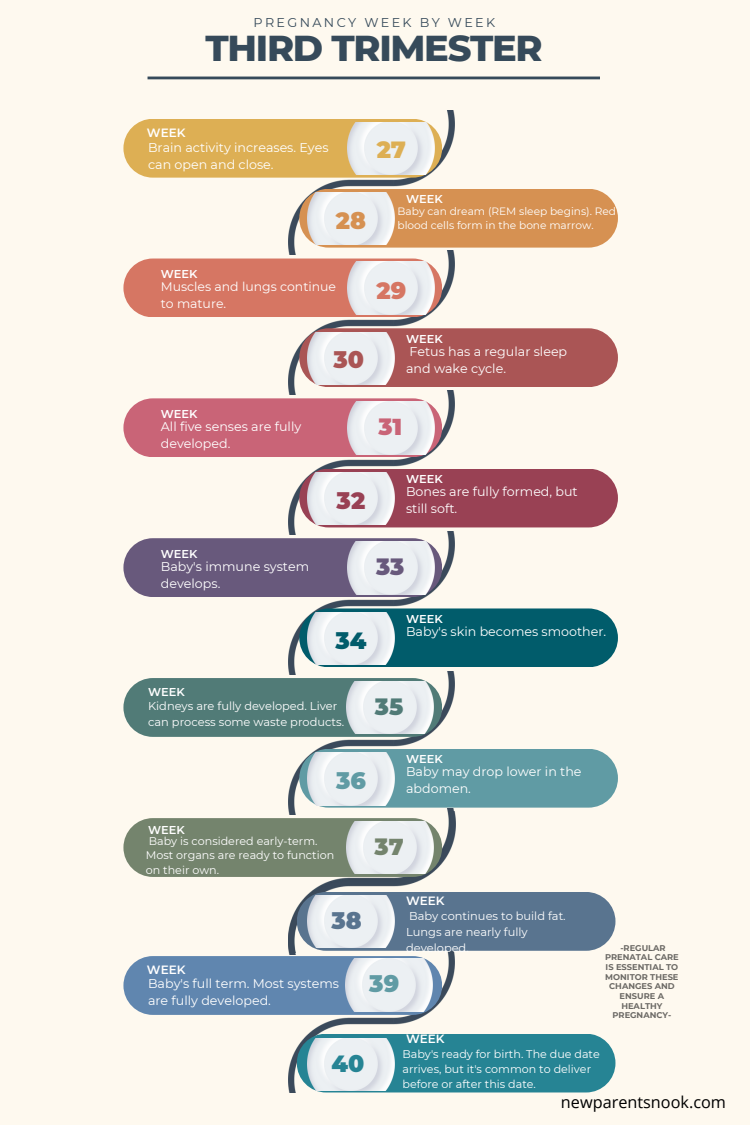
<style>
.page{position:relative;width:750px;height:1125px;background:#fef9ef}
.page>*{position:absolute;margin:0;border:0;box-sizing:border-box;transform-origin:0 0}
.t1{font:800 36.75px "Montserrat";letter-spacing:-.035em;color:#364a5a}
.t2{font:900 23.38px "Montserrat";color:#609ba4}
.t3{font:900 23.38px "Montserrat";color:#d67663}
.t4{font:900 23.38px "Montserrat";color:#ddaf54}
.t5{font:900 23.38px "Montserrat";color:#d69152}
.t6{font:900 23.38px "Montserrat";color:#a55}
.t7{font:900 23.38px "Montserrat";color:#994154}
.t8{font:900 23.38px "Montserrat";color:#015c6b}
.t9{font:900 23.38px "Montserrat";color:#59748f}
.t10{font:900 23.38px "Montserrat";color:#268494}
.t11{font:900 23px "Montserrat";color:#c96477}
.t12{font:900 23px "Montserrat";color:#68597c}
.t13{font:900 23px "Montserrat";color:#517b77}
.t14{font:900 23px "Montserrat";color:#74846d}
.t15{font:16.25px "Open Sans";color:#000}
.t16{font:12.75px "Montserrat";letter-spacing:.185em;color:#364a5a}
.t17{font:12.62px/16.9px "Montserrat";color:#fff}
.t18{font:12.5px/16.9px "Montserrat";color:#fff}
.t19{font:600 12px "Montserrat";color:#fff}
.t20{font:11.38px/16px "Montserrat";color:#fff}
.t21{font:600 11.38px "Montserrat";color:#fff}
.t22{font:11.12px/14.9px "Montserrat";color:#fff}
.t23{font:10.62px/14.1px "Montserrat";color:#fff}
.t24{font:700 8.25px/9.8px "Montserrat";color:#000;text-align:center}
</style>
<div class="page">
<hr style="left:148px;top:77px;width:452px;height:2px;background:#364a5a">
<img style="left:288px;top:675px;width:167px;height:139px">
<img style="left:288px;top:111px;width:167px;height:140px">
<img style="left:288px;top:251px;width:167px;height:140px">
<img style="left:288px;top:391px;width:167px;height:140px">
<img style="left:288px;top:531px;width:167px;height:144px">
<img style="left:289px;top:811px;width:167px;height:138px">
<div style="left:123px;top:119px;width:319px;height:59px;background:#ddaf54;border-radius:29px"></div>
<img style="left:348px;top:122px;width:87px;height:53px">
<div style="left:123px;top:259px;width:319px;height:58px;background:#d67663;border-radius:29px"></div>
<div style="left:123px;top:398px;width:319px;height:59px;background:#c96477;border-radius:29px"></div>
<div style="left:123px;top:538px;width:319px;height:59px;background:#68597c;border-radius:29px"></div>
<div style="left:123px;top:678px;width:319px;height:59px;background:#517b77;border-radius:29px"></div>
<div style="left:299px;top:189px;width:319px;height:59px;background:#d69152;border-radius:29px"></div>
<img style="left:307px;top:192px;width:87px;height:53px">
<img style="left:348px;top:262px;width:87px;height:52px">
<img style="left:348px;top:402px;width:87px;height:52px">
<img style="left:348px;top:542px;width:87px;height:52px">
<img style="left:346px;top:681px;width:88px;height:53px">
<div style="left:299px;top:328px;width:319px;height:59px;background:#a55;border-radius:29px"></div>
<img style="left:307px;top:332px;width:87px;height:53px">
<div style="left:299px;top:469px;width:319px;height:58px;background:#994154;border-radius:29px"></div>
<img style="left:307px;top:472px;width:87px;height:53px">
<div style="left:299px;top:608px;width:319px;height:59px;background:#015c6b;border-radius:29px"></div>
<img style="left:307px;top:612px;width:87px;height:53px">
<div style="left:299px;top:749px;width:319px;height:59px;background:#609ba4;border-radius:29px"></div>
<img style="left:307px;top:753px;width:87px;height:52px">
<div style="left:123px;top:818px;width:319px;height:59px;background:#74846d;border-radius:29px"></div>
<img style="left:346px;top:821px;width:88px;height:53px">
<img style="left:288px;top:949px;width:167px;height:143px">
<div style="left:297px;top:892px;width:318px;height:59px;background:#59748f;border-radius:29px"></div>
<div style="left:123px;top:956px;width:319px;height:59px;background:#6086af;border-radius:29px"></div>
<div style="left:297px;top:1034px;width:318px;height:58px;background:#268494;border-radius:29px"></div>
<img style="left:307px;top:895px;width:87px;height:53px">
<img style="left:307px;top:1038px;width:87px;height:53px">
<img style="left:345px;top:959px;width:88px;height:52px">
<h1 class="t16" style="left:254px;top:14px;width:243px">PREGNANCY WEEK BY WEEK</h1>
<h4 class="t1" style="left:205px;top:26px;width:339px">THIRD TRIMESTER</h4>
<h3 class="t19" style="left:147px;top:126px;width:40px">WEEK</h3>
<h5 class="t17" style="left:148px;top:139px;width:182px">Brain activity increases. Eyes can open and close.</h5>
<p class="t5" style="left:336px;top:206px;width:32px">28</p>
<h5 class="t4" style="left:377px;top:135px;width:31px">27</h5>
<p class="t21" style="left:406px;top:192px;width:38px">WEEK</p>
<p class="t23" style="left:398px;top:204px;width:220px">Baby can dream (REM sleep begins). Red blood cells form in the bone marrow.</p>
<p class="t21" style="left:161px;top:267px;width:38px">WEEK</p>
<p class="t18" style="left:161px;top:278px;width:177px">Muscles and lungs continue to mature.</p>
<h6 class="t6" style="left:334px;top:345px;width:32px">30</h6>
<p class="t3" style="left:377px;top:277px;width:31px">29</p>
<p class="t21" style="left:406px;top:332px;width:38px">WEEK</p>
<p class="t17" style="left:406px;top:343px;width:163px">Fetus has a regular sleep and wake cycle.</p>
<h6 class="t21" style="left:161px;top:407px;width:38px">WEEK</h6>
<p class="t17" style="left:161px;top:418px;width:142px">All five senses are fully developed.</p>
<p class="t11" style="left:378px;top:413px;width:25px">31</p>
<h5 class="t7" style="left:337px;top:486px;width:30px">32</h5>
<h6 class="t21" style="left:406px;top:472px;width:38px">WEEK</h6>
<h5 class="t17" style="left:406px;top:483px;width:173px">Bones are fully formed, but still soft.</h5>
<p class="t21" style="left:161px;top:547px;width:38px">WEEK</p>
<h6 class="t17" style="left:161px;top:558px;width:150px">Baby's immune system develops.</h6>
<p class="t12" style="left:376px;top:553px;width:30px">33</p>
<p class="t8" style="left:335px;top:626px;width:33px">34</p>
<p class="t21" style="left:406px;top:612px;width:38px">WEEK</p>
<p class="t17" style="left:406px;top:623px;width:202px">Baby's skin becomes smoother.</p>
<p class="t21" style="left:148px;top:685px;width:38px">WEEK</p>
<p class="t20" style="left:148px;top:698px;width:198px">Kidneys are fully developed. Liver can process some waste products.</p>
<p class="t13" style="left:375px;top:693px;width:30px">35</p>
<h6 class="t2" style="left:336px;top:766px;width:31px">36</h6>
<p class="t21" style="left:406px;top:752px;width:38px">WEEK</p>
<h6 class="t17" style="left:406px;top:763px;width:177px">Baby may drop lower in the abdomen.</h6>
<h5 class="t21" style="left:148px;top:823px;width:38px">WEEK</h5>
<p class="t22" style="left:146px;top:833px;width:190px">Baby is considered early-term.<br>Most organs are ready to function on their own.</p>
<p class="t14" style="left:375px;top:833px;width:31px">37</p>
<p class="t9" style="left:331px;top:906px;width:32px">38</p>
<p class="t19" style="left:406px;top:893px;width:40px">WEEK</p>
<h5 class="t20" style="left:406px;top:908px;width:161px">Baby continues to build fat.<br>Lungs are nearly fully developed.</h5>
<h5 class="t19" style="left:147px;top:963px;width:40px">WEEK</h5>
<p class="t17" style="left:148px;top:975px;width:193px">Baby's full term. Most systems are fully developed.</p>
<p class="t2" style="left:369px;top:969px;width:31px">39</p>
<p class="t19" style="left:406px;top:1032px;width:40px">WEEK</p>
<p class="t24" style="left:605px;top:943px;width:75px">-REGULAR<br>PRENATAL CARE<br>IS ESSENTIAL TO<br>MONITOR THESE<br>CHANGES AND<br>ENSURE A<br>HEALTHY<br>PREGNANCY-</p>
<h6 class="t10" style="left:332px;top:1049px;width:34px">40</h6>
<h6 class="t22" style="left:402px;top:1047px;width:199px">Baby's ready for birth. The due date arrives, but it's common to deliver before or after this date.</h6>
<p class="t15" style="left:561px;top:1090px;width:167px">newparentsnook.com</p>
</div>
